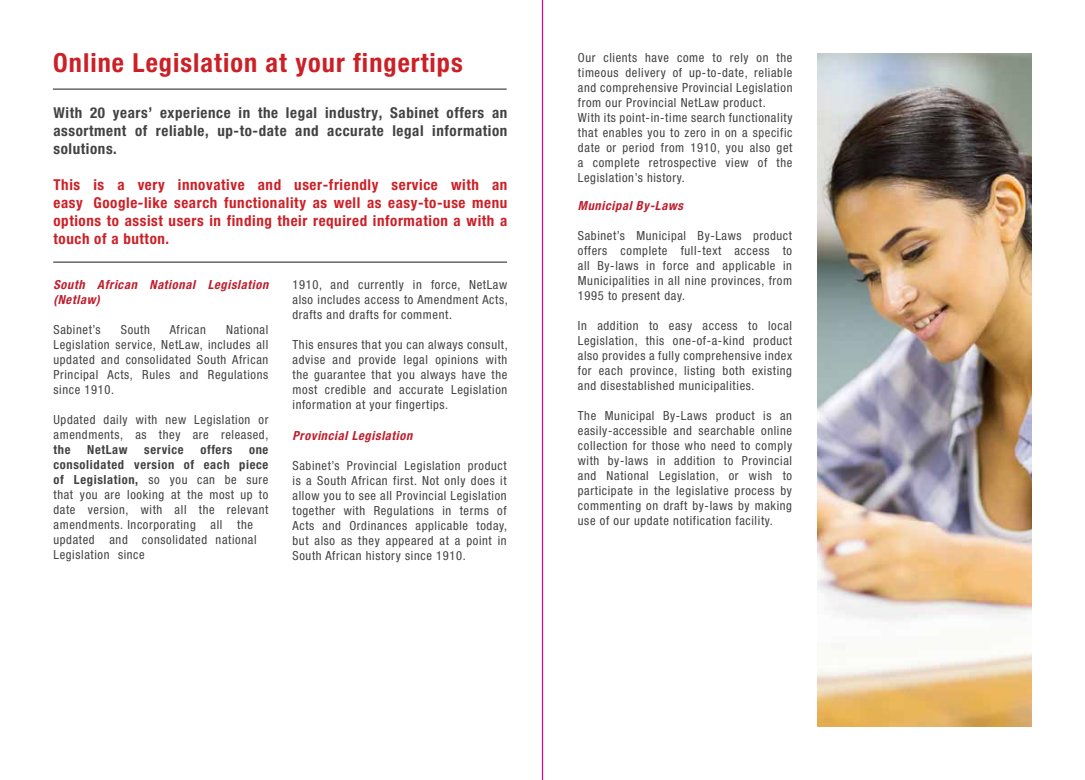
<style>
.page{position:relative;width:1085px;height:780px;background:#fff}
.page>*{position:absolute;margin:0;border:0;box-sizing:border-box;transform-origin:0 0}
.t1{font:700 condensed 26.25px "Helvetica Neue LT Std";letter-spacing:.04em;color:#cc2027}
.t2{font:700 condensed 15px/18px "Helvetica Neue LT Std";letter-spacing:.04em;color:#cc2027;text-align:justify}
.t3{font:700 condensed 15px/18px "Helvetica Neue LT Std";letter-spacing:.04em;color:#424143;text-align:justify}
.t4{font:condensed 12.5px/15px "Helvetica Neue LT Std";letter-spacing:.05em;color:#424143;text-align:justify}
.t5{font:italic 700 condensed 12.5px/15px "Helvetica Neue LT Std";letter-spacing:.05em;color:#be1e2d}
.t6{font:700 condensed 12.5px "Helvetica Neue LT Std";letter-spacing:.05em;color:#424143}
.s1{font-weight:700}
</style>
<div class="page">
<img style="left:817px;top:53px;width:214px;height:673px">
<hr style="left:53px;top:88px;width:453px;height:2px;background:#424143">
<hr style="left:53px;top:261px;width:454px;height:2px;background:#424143">
<hr style="left:542px;top:0;width:1px;height:780px;background:#ec008c">
<h1 class="t1" style="left:53px;top:47px;width:411px">Online Legislation at your fingertips</h1>
<p class="t3" style="left:53px;top:104px;width:455px">With 20 years’ experience in the legal industry, Sabinet offers an assortment of reliable, up-to-date and accurate legal information solutions.</p>
<p class="t2" style="left:53px;top:176px;width:455px">This is a very innovative and user-friendly service with an easy Google-like search functionality as well as easy-to-use menu options to assist users in finding their required information a with a touch of a button.</p>
<p class="t5" style="left:53px;top:277px;width:216px">South African National Legislation (Netlaw)</p>
<p class="t4" style="left:53px;top:322px;width:49px">Sabinet’s</p>
<p class="t4" style="left:121px;top:322px;width:31px">South</p>
<p class="t4" style="left:170px;top:322px;width:38px">African</p>
<p class="t4" style="left:292px;top:277px;width:217px">1910, and currently in force, NetLaw also includes access to Amendment Acts, drafts and drafts for comment.</p>
<p class="t4" style="left:292px;top:337px;width:217px">This ensures that you can always consult, advise and provide legal opinions with the guarantee that you always have the most credible and accurate Legislation information at your fingertips.</p>
<p class="t4" style="left:53px;top:322px;width:216px;text-indent:172px">National Legislation service, NetLaw, includes all updated and consolidated South African Principal Acts, Rules and Regulations since 1910.</p>
<p class="t4" style="left:53px;top:412px;width:216px">Updated daily with new Legislation or amendments, as they are released,</p>
<p class="t6" style="left:53px;top:441px;width:18px">the</p>
<p class="t6" style="left:87px;top:441px;width:42px">NetLaw</p>
<p class="t6" style="left:144px;top:441px;width:41px">service</p>
<p class="t6" style="left:200px;top:441px;width:34px">offers</p>
<p class="t5" style="left:292px;top:428px;width:121px">Provincial Legislation</p>
<p class="t4" style="left:292px;top:458px;width:216px">Sabinet’s Provincial Legislation product is a South African first. Not only does it allow you to see all Provincial Legislation together with Regulations in terms of Acts and Ordinances applicable today, but also as they appeared at a point in South African history since 1910.</p>
<p class="t4" style="left:53px;top:441px;width:216px;text-align:left;text-indent:195px"><span class="s1">one consolidated version of each piece of Legislation,</span> so you can be sure that you are looking at the most up to date version, with all the relevant amendments. Incorporating all the updated and consolidated national<br>Legislation since</p>
<p class="t4" style="left:578px;top:50px;width:216px;text-align:left">Our clients have come to rely on the timeous delivery of up-to-date, reliable and comprehensive Provincial Legislation from our Provincial NetLaw product.<br>With its point-in-time search functionality that enables you to zero in on a specific date or period from 1910, you also get a complete retrospective view of the Legislation’s history.</p>
<p class="t5" style="left:577px;top:198px;width:107px">Municipal By-Laws</p>
<p class="t4" style="left:577px;top:228px;width:216px">Sabinet’s Municipal By-Laws product offers complete full-text access to all By-laws in force and applicable in Municipalities in all nine provinces, from 1995 to present day.</p>
<p class="t4" style="left:577px;top:318px;width:216px">In addition to easy access to local Legislation, this one-of-a-kind product also provides a fully comprehensive index for each province, listing both existing and disestablished municipalities.</p>
<p class="t4" style="left:577px;top:408px;width:216px">The Municipal By-Laws product is an easily-accessible and searchable online collection for those who need to comply with by-laws in addition to Provincial and National Legislation, or wish to participate in the legislative process by commenting on draft by-laws by making use of our update notification facility.</p>
</div>
